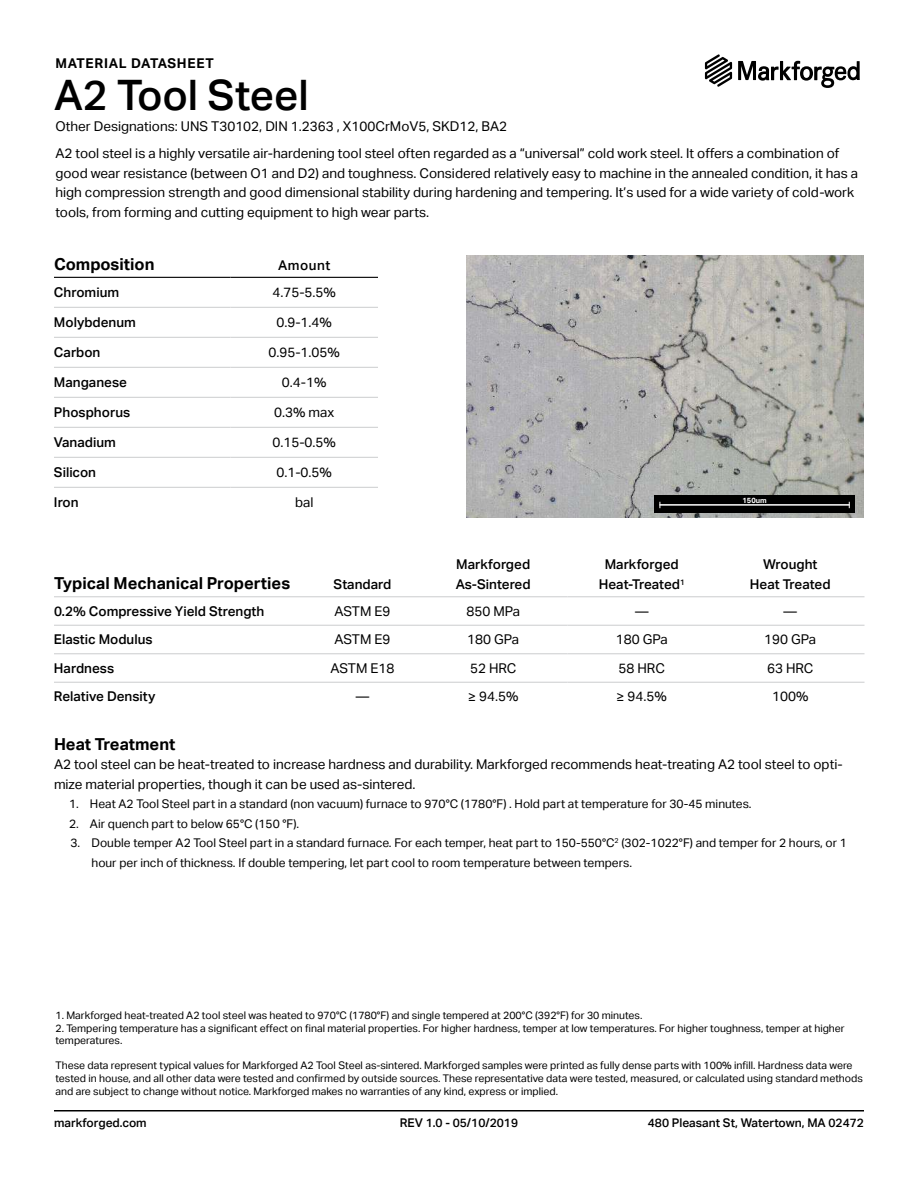
<style>
.page{position:relative;width:918px;height:1188px;background:#fff}
.page>*{position:absolute;margin:0;border:0;box-sizing:border-box;transform-origin:0 0}
.t1{font:500 42px "Aktiv Grotesk";color:#000}
.t2{font:700 16.5px "Aktiv Grotesk";color:#000}
.t3{font:13.5px/19.5px "Aktiv Grotesk";color:#000}
.t4{font:500 13.5px/20.2px "Aktiv Grotesk";color:#000;text-align:center}
.t5{font:700 13.5px "Aktiv Grotesk";letter-spacing:.05em;color:#000}
.t6{font:12px/19.5px "Aktiv Grotesk";color:#000}
.t7{font:500 12px "Aktiv Grotesk";color:#000}
.t8{font:10.5px/12.6px "Aktiv Grotesk";color:#000}
.t9{font:700 7.5px "Aktiv Grotesk";color:#fff}
</style>
<div class="page">
<img style="left:466px;top:256px;width:398px;height:262px">
<hr style="left:54px;top:1110px;width:810px;height:1px;background:#000">
<svg style="left:738px;top:61px;width:122px;height:27px"></svg>
<svg style="left:705px;top:54px;width:27px;height:33px"></svg>
<hr style="left:54px;top:596px;width:252px;height:1px;background:#d1d2d4">
<hr style="left:306px;top:596px;width:113px;height:1px;background:#d1d2d4">
<hr style="left:419px;top:596px;width:149px;height:1px;background:#d1d2d4">
<hr style="left:568px;top:596px;width:148px;height:1px;background:#d1d2d4">
<hr style="left:716px;top:596px;width:149px;height:1px;background:#d1d2d4">
<hr style="left:54px;top:625px;width:252px;height:1px;background:#d1d2d4">
<hr style="left:306px;top:625px;width:113px;height:1px;background:#d1d2d4">
<hr style="left:419px;top:625px;width:149px;height:1px;background:#d1d2d4">
<hr style="left:568px;top:625px;width:148px;height:1px;background:#d1d2d4">
<hr style="left:716px;top:625px;width:149px;height:1px;background:#d1d2d4">
<hr style="left:54px;top:653px;width:252px;height:1px;background:#d1d2d4">
<hr style="left:306px;top:653px;width:113px;height:1px;background:#d1d2d4">
<hr style="left:419px;top:653px;width:149px;height:1px;background:#d1d2d4">
<hr style="left:568px;top:653px;width:148px;height:1px;background:#d1d2d4">
<hr style="left:716px;top:653px;width:149px;height:1px;background:#d1d2d4">
<hr style="left:54px;top:682px;width:252px;height:1px;background:#d1d2d4">
<hr style="left:306px;top:682px;width:113px;height:1px;background:#d1d2d4">
<hr style="left:419px;top:682px;width:149px;height:1px;background:#d1d2d4">
<hr style="left:568px;top:682px;width:148px;height:1px;background:#d1d2d4">
<hr style="left:716px;top:682px;width:149px;height:1px;background:#d1d2d4">
<hr style="left:54px;top:307px;width:176px;height:1px;background:#d1d2d4">
<hr style="left:230px;top:307px;width:148px;height:1px;background:#d1d2d4">
<hr style="left:54px;top:337px;width:176px;height:1px;background:#d1d2d4">
<hr style="left:230px;top:337px;width:148px;height:1px;background:#d1d2d4">
<hr style="left:54px;top:367px;width:176px;height:1px;background:#d1d2d4">
<hr style="left:230px;top:367px;width:148px;height:1px;background:#d1d2d4">
<hr style="left:54px;top:397px;width:176px;height:1px;background:#d1d2d4">
<hr style="left:230px;top:397px;width:148px;height:1px;background:#d1d2d4">
<hr style="left:54px;top:427px;width:176px;height:1px;background:#d1d2d4">
<hr style="left:230px;top:427px;width:148px;height:1px;background:#d1d2d4">
<hr style="left:54px;top:457px;width:176px;height:1px;background:#d1d2d4">
<hr style="left:230px;top:457px;width:148px;height:1px;background:#d1d2d4">
<hr style="left:54px;top:277px;width:176px;height:1px;background:#000">
<hr style="left:230px;top:277px;width:148px;height:1px;background:#000">
<hr style="left:54px;top:487px;width:176px;height:1px;background:#d1d2d4">
<hr style="left:230px;top:487px;width:148px;height:1px;background:#d1d2d4">
<div style="left:654px;top:495px;width:201px;height:18px;background:#000"></div>
<hr style="left:660px;top:504px;width:190px;height:2px;background:#fff">
<p class="t5" style="left:56px;top:58px;width:160px">MATERIAL DATASHEET</p>
<h1 class="t1" style="left:54px;top:79px;width:256px">A2 Tool Steel</h1>
<p class="t3" style="left:56px;top:117px;width:453px">Other Designations: UNS T30102, DIN 1.2363 , X100CrMoV5, SKD12, BA2</p>
<p class="t3" style="left:55px;top:144px;width:804px">A2 tool steel is a highly versatile air-hardening tool steel often regarded as a “universal” cold work steel. It offers a combination of good wear resistance (between O1 and D2) and toughness. Considered relatively easy to machine in the annealed condition, it has a high compression strength and good dimensional stability during hardening and tempering. It’s used for a wide variety of cold-work tools, from forming and cutting equipment to high wear parts.</p>
<p class="t2" style="left:54px;top:257px;width:102px">Composition</p>
<p class="t4" style="left:278px;top:256px;width:54px">Amount</p>
<p class="t4" style="left:54px;top:283px;width:67px">Chromium</p>
<p class="t3" style="left:272px;top:283px;width:65px">4.75-5.5%</p>
<p class="t4" style="left:54px;top:313px;width:83px">Molybdenum</p>
<p class="t3" style="left:276px;top:313px;width:57px">0.9-1.4%</p>
<p class="t4" style="left:54px;top:343px;width:48px">Carbon</p>
<p class="t3" style="left:268px;top:343px;width:73px">0.95-1.05%</p>
<p class="t4" style="left:54px;top:373px;width:74px">Manganese</p>
<p class="t3" style="left:282px;top:373px;width:46px">0.4-1%</p>
<p class="t4" style="left:54px;top:403px;width:78px">Phosphorus</p>
<p class="t3" style="left:274px;top:403px;width:62px">0.3% max</p>
<p class="t4" style="left:54px;top:433px;width:63px">Vanadium</p>
<p class="t3" style="left:272px;top:433px;width:65px">0.15-0.5%</p>
<p class="t4" style="left:54px;top:463px;width:44px">Silicon</p>
<p class="t3" style="left:276px;top:463px;width:57px">0.1-0.5%</p>
<p class="t4" style="left:54px;top:493px;width:26px">Iron</p>
<p class="t3" style="left:295px;top:493px;width:20px">bal</p>
<p class="t2" style="left:54px;top:577px;width:238px">Typical Mechanical Properties</p>
<p class="t4" style="left:334px;top:575px;width:59px">Standard</p>
<p class="t9" style="left:742px;top:497px;width:26px">150um</p>
<p class="t4" style="left:456px;top:555px;width:76px;text-align:left">Markforged<br>As-Sintered</p>
<p class="t4" style="left:599px;top:555px;width:87px">Markforged<br>Heat-Treated<sup>1</sup></p>
<p class="t4" style="left:750px;top:555px;width:82px">Wrought<br>Heat Treated</p>
<p class="t4" style="left:54px;top:602px;width:212px">0.2% Compressive Yield Strength</p>
<p class="t3" style="left:335px;top:601px;width:57px">ASTM E9</p>
<p class="t3" style="left:466px;top:601px;width:55px">850 MPa</p>
<p class="t3" style="left:635px;top:601px;width:15px">—</p>
<p class="t3" style="left:784px;top:601px;width:15px">—</p>
<p class="t4" style="left:54px;top:631px;width:100px">Elastic Modulus</p>
<p class="t3" style="left:334px;top:630px;width:57px">ASTM E9</p>
<p class="t3" style="left:467px;top:630px;width:53px">180 GPa</p>
<p class="t3" style="left:616px;top:630px;width:53px">180 GPa</p>
<p class="t3" style="left:764px;top:630px;width:53px">190 GPa</p>
<p class="t4" style="left:54px;top:659px;width:62px">Hardness</p>
<p class="t3" style="left:330px;top:658px;width:65px">ASTM E18</p>
<p class="t3" style="left:470px;top:658px;width:48px">52 HRC</p>
<p class="t3" style="left:619px;top:658px;width:48px">58 HRC</p>
<p class="t3" style="left:767px;top:658px;width:48px">63 HRC</p>
<p class="t4" style="left:54px;top:688px;width:103px">Relative Density</p>
<p class="t3" style="left:356px;top:687px;width:15px">—</p>
<p class="t3" style="left:468px;top:687px;width:52px">≥ 94.5%</p>
<p class="t3" style="left:617px;top:687px;width:52px">≥ 94.5%</p>
<p class="t3" style="left:772px;top:687px;width:38px">100%</p>
<p class="t2" style="left:54px;top:737px;width:123px">Heat Treatment</p>
<p class="t3" style="left:54px;top:755px;width:790px">A2 tool steel can be heat-treated to increase hardness and durability. Markforged recommends heat-treating A2 tool steel to opti&shy;mize material properties, though it can be used as-sintered.</p>
<p class="t6" style="left:69px;top:794px;width:684px">1. Heat A2 Tool Steel part in a standard (non vacuum) furnace to 970°C (1780°F) . Hold part at temperature for 30-45 minutes.</p>
<p class="t6" style="left:69px;top:814px;width:232px">2. Air quench part to below 65°C (150 °F).</p>
<p class="t6" style="left:92px;top:833px;width:757px;text-indent:-21px">3. Double temper A2 Tool Steel part in a standard furnace. For each temper, heat part to 150-550°C<sup>2</sup> (302-1022°F) and temper for 2 hours, or 1 hour per inch of thickness. If double tempering, let part cool to room temperature between tempers.</p>
<p class="t8" style="left:56px;top:1009px;width:588px">1. Markforged heat-treated A2 tool steel was heated to 970°C (1780°F) and single tempered at 200°C (392°F) for 30 minutes.</p>
<p class="t8" style="left:56px;top:1022px;width:791px">2. Tempering temperature has a significant effect on final material properties. For higher hardness, temper at low temperatures. For higher toughness, temper at higher temperatures.</p>
<p class="t8" style="left:56px;top:1060px;width:809px">These data represent typical values for Markforged A2 Tool Steel as-sintered. Markforged samples were printed as fully dense parts with 100% infill. Hardness data were tested in house, and all other data were tested and confirmed by outside sources. These representative data were tested, measured, or calculated using standard methods and are subject to change without notice. Markforged makes no warranties of any kind, express or implied.</p>
<p class="t7" style="left:400px;top:1118px;width:120px">REV 1.0 - 05/10/2019</p>
<p class="t7" style="left:54px;top:1118px;width:94px">markforged.com</p>
<p class="t7" style="left:648px;top:1118px;width:218px">480 Pleasant St, Watertown, MA 02472</p>
</div>
